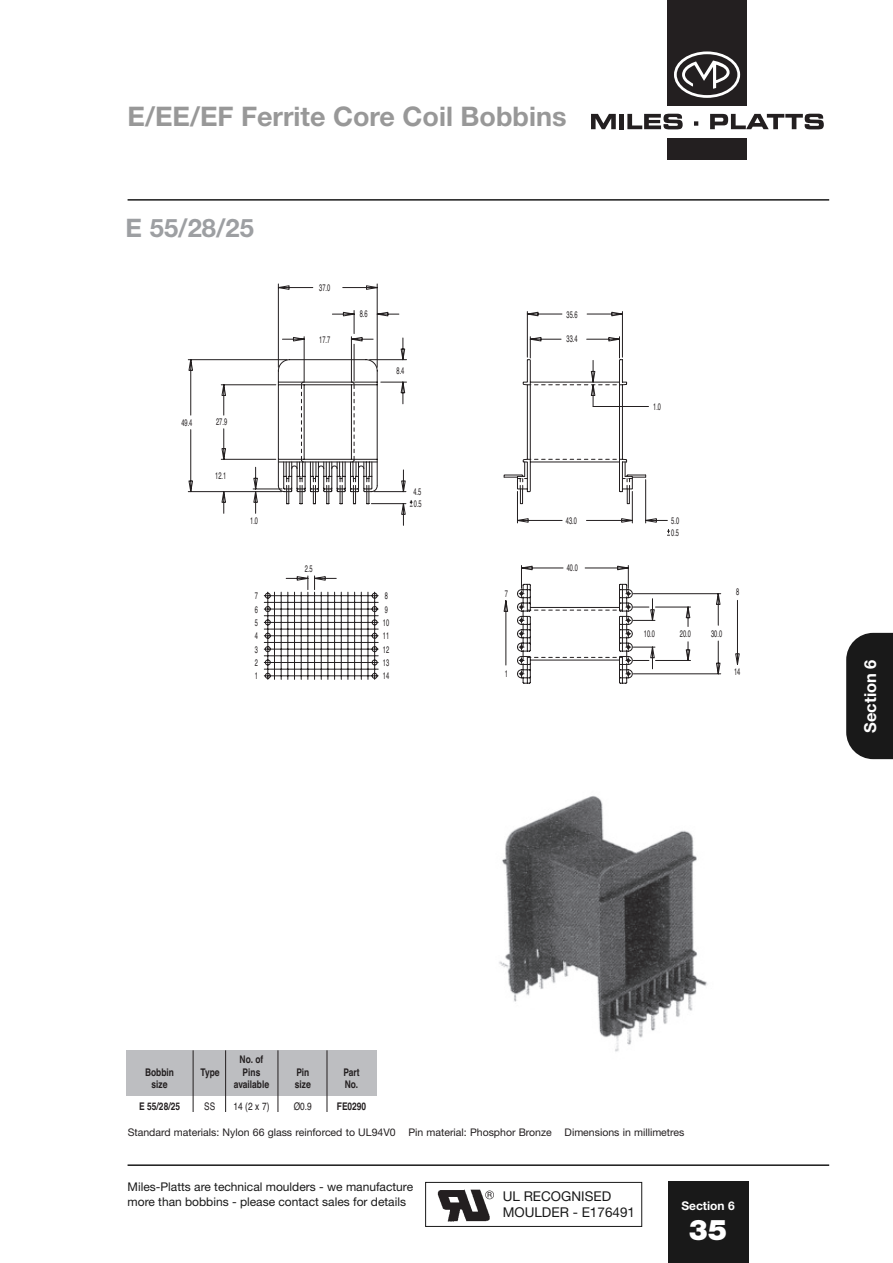
<style>
.page{position:relative;width:893px;height:1263px;background:#fff}
.page>*{position:absolute;margin:0;border:0;box-sizing:border-box;transform-origin:0 0}
.t1{font:900 30px "Helvetica Neue";color:#fff}
.t2{font:900 28.5px "Helvetica Neue LT Std";color:#fff}
.t3{font:700 27px "Helvetica Neue LT Std";color:#989898}
.t4{font:800 25.5px "Helvetica Neue";color:#9d9fa2}
.t5{font:700 25.5px "Helvetica Neue";color:#9d9fa2}
.t6{font:700 16.5px "Helvetica Neue LT Std";color:#fff}
.t7{font:13.5px/16.2px "Helvetica Neue LT Std";color:#191919}
.t8{font:12.75px/16.5px "Helvetica Neue";color:#231f20}
.t9{font:12px/14.4px "Helvetica Neue LT Std";color:#191919}
.t10{font:12px/15px "Helvetica Neue";color:#231f20}
.t11{font:700 12px "Helvetica Neue LT Std";color:#fff}
.t12{font:900 12px "Helvetica Neue";color:#fff}
.t13{font:10.5px "Helvetica Neue";color:#231f20}
.t14{font:700 10.5px "Helvetica";color:#231f20;scale:.8 1}
.t15{font:10.5px "Helvetica";color:#231f20;scale:.8 1}
.t16{font:9.6px/13.4px "Helvetica";color:#231f20;scale:.6 1}
</style>
<div class="page">
<svg style="left:846px;top:633px;width:47px;height:126px;background:#262626"></svg>
<div style="left:668px;top:1182px;width:80px;height:81px;background:#191919"></div>
<hr style="left:128px;top:1164px;width:701px;height:2px;background:#191919">
<hr style="left:128px;top:199px;width:701px;height:2px;background:#191919">
<div style="left:668px;top:0;width:79px;height:105px;background:#231f20"></div>
<div style="left:668px;top:138px;width:79px;height:22px;background:#231f20"></div>
<svg style="left:674px;top:51px;width:66px;height:47px"></svg>
<svg style="left:591px;top:114px;width:25px;height:15px"></svg>
<div style="left:619px;top:114px;width:5px;height:15px;background:#231f20"></div>
<svg style="left:627px;top:114px;width:56px;height:15px"></svg>
<svg style="left:694px;top:121px;width:4px;height:5px"></svg>
<svg style="left:710px;top:114px;width:114px;height:15px"></svg>
<div style="left:425px;top:1182px;width:217px;height:45px;border:1px solid #191919"></div>
<img style="left:433px;top:1189px;width:59px;height:37px">
<svg style="left:485px;top:1190px;width:9px;height:9px"></svg>
<hr style="left:126px;top:1156px;width:700px;height:1px;background:#231f20">
<svg style="left:126px;top:283px;width:614px;height:829px"></svg>
<h3 class="t4" style="left:125px;top:104px;width:319px">E/EF Ferrite Core Coil Formers</h3>
<h3 class="t3" style="left:128px;top:107px;width:440px">E/EE/EF Ferrite Core Coil Bobbins</h3>
<h3 class="t5" style="left:125px;top:212px;width:130px">E 55/28/25</h3>
<p class="t16" style="left:181px;top:416px;width:20px">49.4</p>
<p class="t16" style="left:216px;top:416px;width:20px">27.9</p>
<p class="t16" style="left:215px;top:469px;width:20px">12.1</p>
<p class="t16" style="left:319px;top:281px;width:20px">37.0</p>
<p class="t16" style="left:319px;top:333px;width:20px">17.7</p>
<p class="t16" style="left:360px;top:307px;width:15px">8.6</p>
<p class="t16" style="left:396px;top:365px;width:15px">8.4</p>
<p class="t16" style="left:250px;top:514px;width:15px">1.0</p>
<p class="t16" style="left:305px;top:562px;width:15px">2.5</p>
<p class="t16" style="left:255px;top:589px;width:7px">7</p>
<p class="t16" style="left:255px;top:603px;width:7px">6</p>
<p class="t16" style="left:385px;top:589px;width:7px">8<br>9</p>
<p class="t16" style="left:255px;top:616px;width:7px">5</p>
<p class="t16" style="left:383px;top:616px;width:12px">10</p>
<p class="t16" style="left:255px;top:630px;width:7px">4</p>
<p class="t16" style="left:383px;top:630px;width:12px">11</p>
<p class="t16" style="left:255px;top:643px;width:7px">3</p>
<p class="t16" style="left:383px;top:643px;width:12px">12</p>
<p class="t16" style="left:255px;top:656px;width:7px">2</p>
<p class="t16" style="left:383px;top:656px;width:12px">13</p>
<p class="t16" style="left:255px;top:670px;width:7px">1</p>
<p class="t16" style="left:383px;top:670px;width:12px">41</p>
<p class="t16" style="left:413px;top:485px;width:15px">4.5</p>
<p class="t16" style="left:414px;top:497px;width:15px">0.5</p>
<p class="t16" style="left:567px;top:308px;width:20px">35.6</p>
<p class="t16" style="left:567px;top:332px;width:20px">33.4</p>
<p class="t16" style="left:653px;top:400px;width:15px">1.0</p>
<p class="t16" style="left:566px;top:514px;width:20px">43.0</p>
<p class="t16" style="left:671px;top:515px;width:15px">5.0</p>
<p class="t16" style="left:567px;top:561px;width:20px">40.0</p>
<p class="t16" style="left:671px;top:526px;width:15px">0.5</p>
<p class="t16" style="left:505px;top:587px;width:7px">7</p>
<p class="t16" style="left:736px;top:585px;width:7px">8</p>
<p class="t16" style="left:505px;top:667px;width:7px">1</p>
<p class="t16" style="left:644px;top:627px;width:20px">10.0</p>
<p class="t16" style="left:680px;top:628px;width:20px">20.0</p>
<p class="t16" style="left:711px;top:627px;width:20px">30.0</p>
<p class="t16" style="left:734px;top:665px;width:12px">14</p>
<h3 class="t6" style="left:864px;top:733px;width:75px;rotate:-90deg">Section 6</h3>
<p class="t14" style="left:240px;top:1051px;width:31px">No. of</p>
<p class="t14" style="left:145px;top:1063px;width:38px">Bobbin</p>
<p class="t14" style="left:200px;top:1063px;width:25px">Type</p>
<p class="t14" style="left:243px;top:1063px;width:24px">Pins</p>
<p class="t14" style="left:296px;top:1063px;width:18px">Pin</p>
<p class="t14" style="left:343px;top:1063px;width:22px">Part</p>
<p class="t14" style="left:152px;top:1076px;width:21px">size</p>
<p class="t14" style="left:234px;top:1076px;width:45px">available</p>
<p class="t14" style="left:295px;top:1076px;width:21px">size</p>
<p class="t14" style="left:345px;top:1076px;width:18px">No.</p>
<p class="t14" style="left:139px;top:1098px;width:53px">E 55/28/25</p>
<p class="t15" style="left:204px;top:1098px;width:16px">SS</p>
<p class="t15" style="left:233px;top:1098px;width:47px">14 (2 x 7)</p>
<p class="t15" style="left:294px;top:1098px;width:24px">Ø0.9</p>
<p class="t14" style="left:337px;top:1098px;width:38px">FE0290</p>
<p class="t13" style="left:128px;top:1126px;width:558px">Standard materials: Nylon 66 glass reinforced to UL94V0 Pin material: Phosphor Bronze Dimensions in millimetres</p>
<p class="t10" style="left:128px;top:1176px;width:268px">For further technical information please contact sales@milesplatts.co.uk or www.milesplatts.co.uk</p>
<h3 class="t8" style="left:505px;top:1185px;width:127px">UL RECOGNISED<br>MOULDER - E176491</h3>
<p class="t9" style="left:128px;top:1181px;width:287px">Miles-Platts are technical moulders - we manufacture more than bobbins - please contact sales for details</p>
<h3 class="t7" style="left:503px;top:1189px;width:134px">UL RECOGNISED<br>MOULDER - E176491</h3>
<p class="t12" style="left:679px;top:1197px;width:48px">Section 5</p>
<h1 class="t1" style="left:689px;top:1214px;width:32px">29</h1>
<p class="t11" style="left:681px;top:1201px;width:55px">Section 6</p>
<h2 class="t2" style="left:689px;top:1220px;width:40px">35</h2>
</div>
